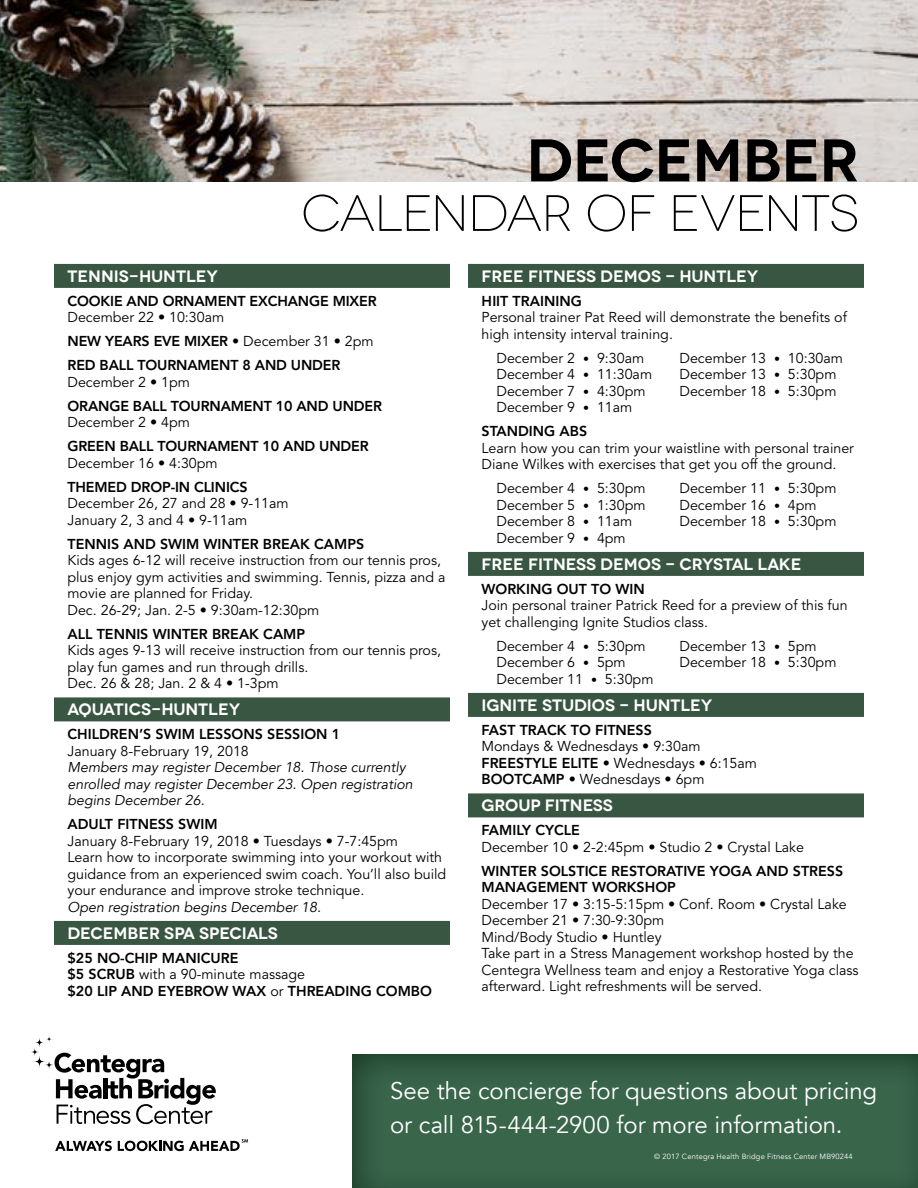
<style>
.page{position:relative;width:918px;height:1188px;background:#fff}
.page>*{position:absolute;margin:0;border:0;box-sizing:border-box;transform-origin:0 0}
.t1{font:600 60px "Novecentowide";letter-spacing:-.015em;color:#000}
.t2{font:300 51px "Novecentowide";letter-spacing:-.025em;color:#000}
.t3{font:24px/34.5px "Avenir";letter-spacing:-.005em;color:#fff}
.t4{font:600 16.5px "Novecentowide";color:#fff}
.t5{font:14.25px/16.5px "Avenir LT Std";color:#000}
.t6{font:800 14.25px/16.5px "Avenir LT Std";color:#000}
.t7{font:italic 14.25px/16.5px "Avenir";color:#000}
.t8{font:7.5px "Avenir";letter-spacing:.02em;color:#fff}
.s1{font-weight:400}
.s2{font-size:12px}
.s3{font-weight:800}
</style>
<div class="page">
<img style="left:0;top:0;width:918px;height:181px">
<div style="left:339px;top:1042px;width:579px;height:146px;background:#0a462b;opacity:.75"></div>
<svg style="left:31px;top:1036px;width:185px;height:88px"></svg>
<svg style="left:55px;top:1141px;width:57px;height:10px"></svg>
<svg style="left:118px;top:1139px;width:130px;height:12px"></svg>
<div style="left:54px;top:264px;width:396px;height:24px;background:#395642"></div>
<div style="left:54px;top:697px;width:396px;height:24px;background:#395642"></div>
<div style="left:54px;top:921px;width:396px;height:24px;background:#395642"></div>
<div style="left:468px;top:264px;width:396px;height:24px;background:#395642"></div>
<div style="left:468px;top:552px;width:396px;height:24px;background:#395642"></div>
<div style="left:468px;top:693px;width:396px;height:24px;background:#395642"></div>
<div style="left:468px;top:793px;width:396px;height:24px;background:#395642"></div>
<h1 class="t1" style="left:526px;top:124px;width:335px">DECEMBER</h1>
<h2 class="t2" style="left:301px;top:184px;width:559px">CALENDAR OF EVENTS</h2>
<p class="t4" style="left:68px;top:266px;width:152px">TENNIS-HUNTLEY</p>
<p class="t6" style="left:68px;top:293px;width:311px">COOKIE AND ORNAMENT EXCHANGE MIXER</p>
<p class="t6" style="left:68px;top:306px;width:308px;line-height:24px"><span class="s1">December 22 • 10:30am<br></span>NEW YEARS EVE MIXER • <span class="s1">December 31 • 2pm<br></span>RED BALL TOURNAMENT 8 AND UNDER</p>
<p class="t5" style="left:68px;top:374px;width:124px">December 2 • 1pm</p>
<p class="t6" style="left:68px;top:398px;width:316px">ORANGE BALL TOURNAMENT 10 AND UNDER</p>
<p class="t5" style="left:68px;top:415px;width:124px">December 2 • 4pm</p>
<p class="t6" style="left:68px;top:438px;width:303px">GREEN BALL TOURNAMENT 10 AND UNDER</p>
<p class="t5" style="left:68px;top:455px;width:152px">December 16 • 4:30pm</p>
<p class="t6" style="left:68px;top:479px;width:182px">THEMED DROP-IN CLINICS</p>
<p class="t5" style="left:68px;top:496px;width:223px">December 26, 27 and 28 • 9-11am<br>January 2, 3 and 4 • 9-11am</p>
<p class="t6" style="left:68px;top:536px;width:298px">TENNIS AND SWIM WINTER BREAK CAMPS</p>
<p class="t5" style="left:68px;top:553px;width:379px">Kids ages 6-12 will receive instruction from our tennis pros, plus enjoy gym activities and swimming. Tennis, pizza and a movie are planned for Friday.<br>Dec. 26-29; Jan. 2-5 • 9:30am-12:30pm</p>
<p class="t6" style="left:68px;top:626px;width:239px">ALL TENNIS WINTER BREAK CAMP</p>
<p class="t5" style="left:68px;top:643px;width:375px">Kids ages 9-13 will receive instruction from our tennis pros, play fun games and run through drills.<br>Dec. 26 &amp; 28; Jan. 2 &amp; 4 • 1-3pm</p>
<p class="t4" style="left:68px;top:700px;width:174px">AQUATICS-HUNTLEY</p>
<p class="t6" style="left:68px;top:726px;width:274px">CHILDREN’S SWIM LESSONS SESSION 1</p>
<p class="t5" style="left:68px;top:743px;width:183px">January 8-February 19, 2018</p>
<p class="t7" style="left:68px;top:760px;width:347px">Members may register December 18. Those currently enrolled may register December 23. Open registration begins December 26.</p>
<p class="t6" style="left:68px;top:816px;width:152px">ADULT FITNESS SWIM</p>
<p class="t5" style="left:68px;top:833px;width:380px">January 8-February 19, 2018 • Tuesdays • 7-7:45pm<br>Learn how to incorporate swimming into your workout with guidance from an experienced swim coach. You’ll also build your endurance and improve stroke technique.</p>
<p class="t7" style="left:68px;top:899px;width:255px">Open registration begins December 18.</p>
<p class="t4" style="left:68px;top:923px;width:212px">DECEMBER SPA SPECIALS</p>
<p class="t6" style="left:68px;top:950px;width:366px">$25 NO-CHIP MANICURE<br>$5 SCRUB <span class="s1">with a 90-minute massage<br></span>$20 LIP AND EYEBROW WAX <span class="s1">or</span> THREADING COMBO</p>
<p class="t4" style="left:482px;top:266px;width:278px">FREE FITNESS DEMOS - HUNTLEY</p>
<p class="t6" style="left:482px;top:293px;width:102px">HIIT TRAINING</p>
<p class="t5" style="left:482px;top:310px;width:367px">Personal trainer Pat Reed will demonstrate the benefits of high intensity interval training.</p>
<p class="t5" style="left:497px;top:350px;width:157px">December 2 <span class="s2">•</span> 9:30am<br>December 4 <span class="s2">•</span> 11:30am<br>December 7 <span class="s2">•</span> 4:30pm<br>December 9 <span class="s2">•</span> 11am</p>
<p class="t5" style="left:679px;top:350px;width:165px">December 13 <span class="s2">•</span> 10:30am<br>December 13 <span class="s2">•</span> 5:30pm<br>December 18 <span class="s2">•</span> 5:30pm</p>
<p class="t6" style="left:481px;top:423px;width:107px">STANDING ABS</p>
<p class="t5" style="left:481px;top:440px;width:374px">Learn how you can trim your waistline with personal trainer<br>Diane Wilkes with exercises that get you off the ground.</p>
<p class="t5" style="left:497px;top:481px;width:151px">December 4 <span class="s2">•</span> 5:30pm<br>December 5 <span class="s2">•</span> 1:30pm<br>December 8 <span class="s2">•</span> 11am<br>December 9 <span class="s2">•</span> 4pm</p>
<p class="t5" style="left:679px;top:481px;width:159px">December 11 <span class="s2">•</span> 5:30pm<br>December 16 <span class="s2">•</span> 4pm<br>December 18 <span class="s2">•</span> 5:30pm</p>
<p class="t4" style="left:482px;top:554px;width:322px">FREE FITNESS DEMOS - CRYSTAL LAKE</p>
<p class="t6" style="left:482px;top:581px;width:165px">WORKING OUT TO WIN</p>
<p class="t5" style="left:482px;top:598px;width:368px">Join personal trainer Patrick Reed for a preview of this fun yet challenging Ignite Studios class.</p>
<p class="t5" style="left:497px;top:638px;width:159px">December 4 <span class="s2">•</span> 5:30pm<br>December 6 <span class="s2">•</span> 5pm<br>December 11 <span class="s2">•</span> 5:30pm</p>
<p class="t5" style="left:679px;top:638px;width:159px">December 13 <span class="s2">•</span> 5pm<br>December 18 <span class="s2">•</span> 5:30pm</p>
<p class="t4" style="left:482px;top:695px;width:233px">IGNITE STUDIOS - HUNTLEY</p>
<p class="t6" style="left:482px;top:722px;width:172px">FAST TRACK TO FITNESS</p>
<p class="t5" style="left:482px;top:739px;width:277px">Mondays &amp; Wednesdays • 9:30am<br><span class="s3">FREESTYLE ELITE</span> • Wednesdays • 6:15am<br><span class="s3">BOOTCAMP</span> • Wednesdays • 6pm</p>
<p class="t4" style="left:482px;top:796px;width:133px">GROUP FITNESS</p>
<p class="t6" style="left:482px;top:822px;width:100px">FAMILY CYCLE</p>
<p class="t5" style="left:482px;top:839px;width:324px">December 10 • 2-2:45pm • Studio 2 • Crystal Lake</p>
<p class="t6" style="left:482px;top:863px;width:363px">WINTER SOLSTICE RESTORATIVE YOGA AND STRESS<br>MANAGEMENT WORKSHOP</p>
<p class="t5" style="left:482px;top:896px;width:379px">December 17 • 3:15-5:15pm • Conf. Room • Crystal Lake December 21 • 7:30-9:30pm<br>Mind/Body Studio • Huntley<br>Take part in a Stress Management workshop hosted by the Centegra Wellness team and enjoy a Restorative Yoga class afterward. Light refreshments will be served.</p>
<h3 class="t3" style="left:390px;top:1074px;width:489px">See the concierge for questions about pricing or call 815-444-2900 for more information.</h3>
<p class="t8" style="left:654px;top:1151px;width:200px">© 2017 Centegra Health Bridge Fitness Center MB90244</p>
</div>
